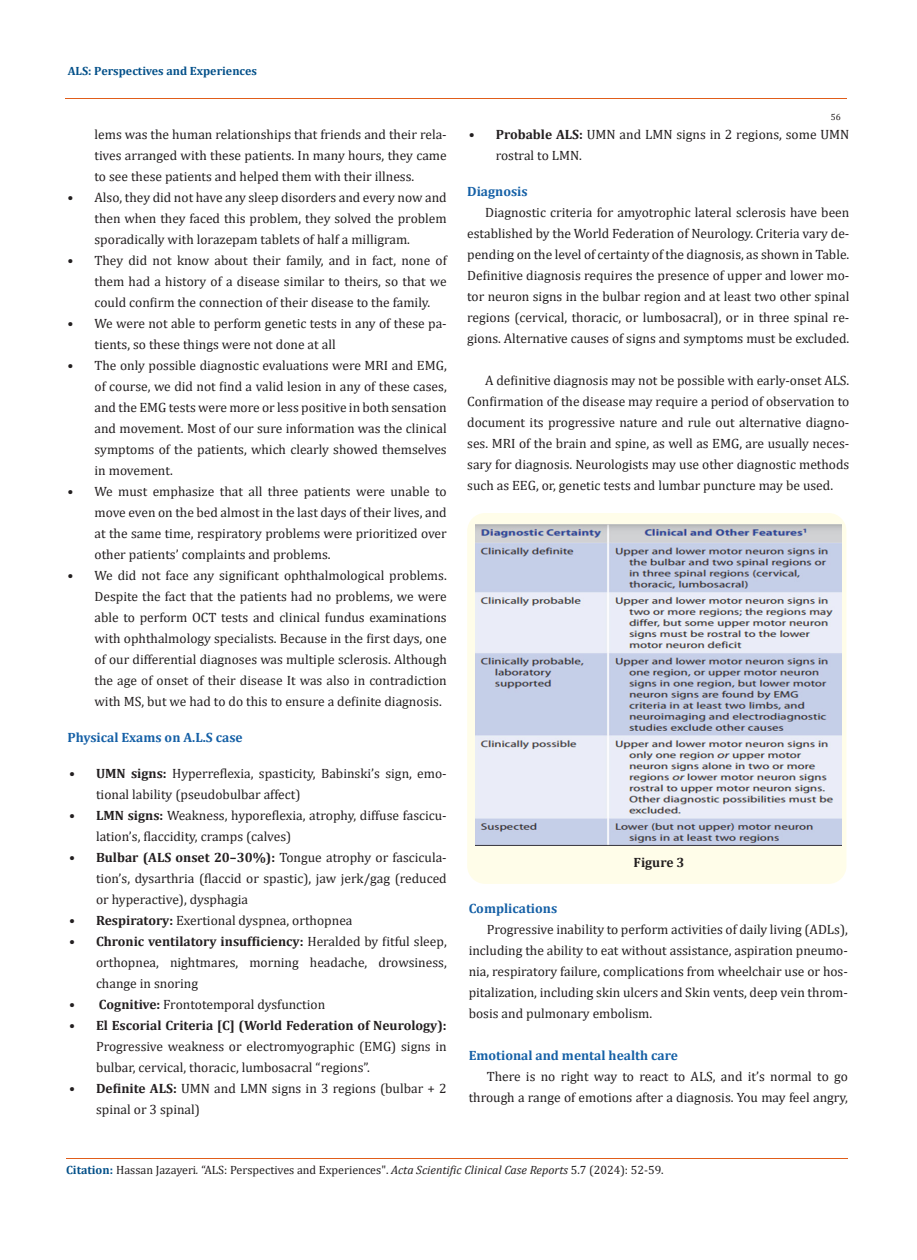
<style>
.page{position:relative;width:917px;height:1260px;background:#fff}
.page>*{position:absolute;margin:0;border:0;box-sizing:border-box;transform-origin:0 0}
.t1{font:13.5px/21px "Cambria";color:#231f20;text-align:justify}
.t2{font:700 13.5px "Cambria";color:#1560a6}
.t3{font:700 13.5px "Cambria";color:#231f20}
.t4{font:12px "Cambria";color:#231f20}
.t5{font:700 12px "Cambria";color:#035089}
.t6{font:9px "Cambria";color:#231f20}
.s1{font-weight:700}
.s2{font-weight:700;color:#035089}
.s3{font-style:italic}
</style>
<div class="page">
<hr style="left:65px;top:99px;width:782px;height:1px;background:#e05d1a">
<div style="left:467px;top:513px;width:379px;height:371px;background:#fffde9;border-radius:18px"></div>
<img style="left:475px;top:525px;width:366px;height:320px">
<hr style="left:66px;top:1159px;width:782px;height:1px;background:#e05d1a">
<p class="t5" style="left:68px;top:62px;width:191px">ALS: Perspectives and Experiences</p>
<p class="t1" style="left:94px;top:124px;width:354px">lems was the human relationships that friends and their rela&shy;tives arranged with these patients. In many hours, they came to see these patients and helped them with their illness.</p>
<p class="t1" style="left:94px;top:187px;width:354px;text-indent:-27px">• Also, they did not have any sleep disorders and every now and then when they faced this problem, they solved the problem sporadically with lorazepam tablets of half a milligram.</p>
<p class="t1" style="left:94px;top:250px;width:354px;text-indent:-27px">• They did not know about their family, and in fact, none of them had a history of a disease similar to theirs, so that we could confirm the connection of their disease to the family.</p>
<p class="t1" style="left:94px;top:313px;width:354px;text-indent:-27px">• We were not able to perform genetic tests in any of these pa&shy;tients, so these things were not done at all</p>
<p class="t1" style="left:94px;top:355px;width:354px;text-indent:-27px">• The only possible diagnostic evaluations were MRI and EMG, of course, we did not find a valid lesion in any of these cases, and the EMG tests were more or less positive in both sensation and movement. Most of our sure information was the clinical symptoms of the patients, which clearly showed themselves in movement.</p>
<p class="t1" style="left:94px;top:481px;width:354px;text-indent:-27px">• We must emphasize that all three patients were unable to move even on the bed almost in the last days of their lives, and at the same time, respiratory problems were prioritized over other patients’ complaints and problems.</p>
<p class="t1" style="left:94px;top:565px;width:354px;text-indent:-27px">• We did not face any significant ophthalmological problems.<br>Despite the fact that the patients had no problems, we were able to perform OCT tests and clinical fundus examinations with ophthalmology specialists. Because in the first days, one of our differential diagnoses was multiple sclerosis. Although the age of onset of their disease It was also in contradiction with MS, but we had to do this to ensure a definite diagnosis.</p>
<p class="t2" style="left:67px;top:728px;width:177px">Physical Exams on A.L.S case</p>
<p class="t1" style="left:96px;top:763px;width:352px;text-indent:-27px">• <span class="s1">UMN signs:</span> Hyperreflexia, spasticity, Babinski’s sign, emo&shy;tional lability (pseudobulbar affect)</p>
<p class="t1" style="left:96px;top:805px;width:352px;text-indent:-27px">• <span class="s1">LMN signs:</span> Weakness, hyporeflexia, atrophy, diffuse fascicu&shy;lation’s, flaccidity, cramps (calves)</p>
<p class="t1" style="left:96px;top:847px;width:352px;text-indent:-27px">• <span class="s1">Bulbar (ALS onset 20–30%):</span> Tongue atrophy or fascicula&shy;tion’s, dysarthria (flaccid or spastic), jaw jerk/gag (reduced or hyperactive), dysphagia</p>
<p class="t1" style="left:69px;top:910px;width:285px">• <span class="s1">Respiratory:</span> Exertional dyspnea, orthopnea</p>
<p class="t1" style="left:96px;top:931px;width:352px;text-indent:-27px">• <span class="s1">Chronic ventilatory insufficiency:</span> Heralded by fitful sleep, orthopnea, nightmares, morning headache, drowsiness, change in snoring</p>
<p class="t1" style="left:69px;top:994px;width:258px">• <span class="s1">Cognitive:</span> Frontotemporal dysfunction</p>
<p class="t1" style="left:96px;top:1015px;width:352px;text-indent:-27px">• <span class="s1">El Escorial Criteria [C] (World Federation of Neurology):<br></span>Progressive weakness or electromyographic (EMG) signs in bulbar, cervical, thoracic, lumbosacral “regions”.</p>
<p class="t1" style="left:96px;top:1078px;width:352px;text-indent:-27px">• <span class="s1">Definite ALS:</span> UMN and LMN signs in 3 regions (bulbar + 2 spinal or 3 spinal)</p>
<p class="t6" style="left:830px;top:112px;width:11px">56</p>
<p class="t1" style="left:495px;top:124px;width:355px;text-indent:-27px">• <span class="s1">Probable ALS:</span> UMN and LMN signs in 2 regions, some UMN rostral to LMN.</p>
<p class="t2" style="left:467px;top:182px;width:62px">Diagnosis</p>
<p class="t1" style="left:467px;top:202px;width:384px;text-indent:18px">Diagnostic criteria for amyotrophic lateral sclerosis have been established by the World Federation of Neurology. Criteria vary de&shy;pending on the level of certainty of the diagnosis, as shown in Table.<br>Definitive diagnosis requires the presence of upper and lower mo&shy;tor neuron signs in the bulbar region and at least two other spinal regions (cervical, thoracic, or lumbosacral), or in three spinal re&shy;gions. Alternative causes of signs and symptoms must be excluded.</p>
<p class="t1" style="left:467px;top:370px;width:384px;text-indent:18px">A definitive diagnosis may not be possible with early-onset ALS.<br>Confirmation of the disease may require a period of observation to document its progressive nature and rule out alternative diagno&shy;ses. MRI of the brain and spine, as well as EMG, are usually neces&shy;sary for diagnosis. Neurologists may use other diagnostic methods such as EEG, or, genetic tests and lumbar puncture may be used.</p>
<p class="t3" style="left:633px;top:853px;width:52px">Figure 3</p>
<p class="t2" style="left:468px;top:899px;width:90px">Complications</p>
<p class="t1" style="left:468px;top:919px;width:381px;text-indent:18px">Progressive inability to perform activities of daily living (ADLs), including the ability to eat without assistance, aspiration pneumo&shy;nia, respiratory failure, complications from wheelchair use or hos&shy;pitalization, including skin ulcers and Skin vents, deep vein throm&shy;bosis and pulmonary embolism.</p>
<p class="t2" style="left:468px;top:1046px;width:211px">Emotional and mental health care</p>
<p class="t1" style="left:468px;top:1066px;width:381px;text-align:right">There is no right way to react to ALS, and it’s normal to go through a range of emotions after a diagnosis. You may feel angry,</p>
<p class="t4" style="left:66px;top:1163px;width:599px"><span class="s2">Citation:</span> Hassan Jazayeri<span class="s3">.</span> “ALS: Perspectives and Experiences". <span class="s3">Acta Scientific Clinical Case Reports</span> 5.7 (2024): 52-59.</p>
</div>
